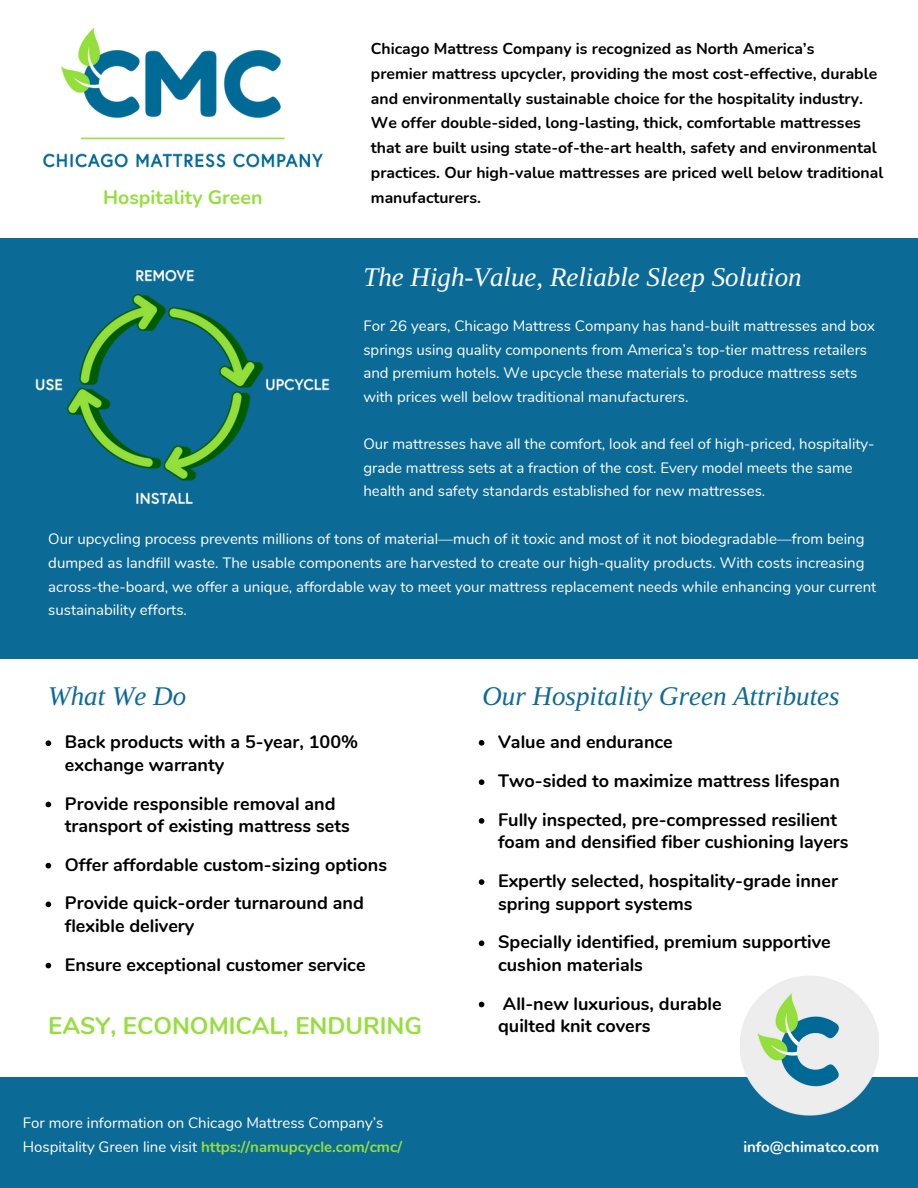
<style>
.page{position:relative;width:918px;height:1188px;background:#fff}
.page>*{position:absolute;margin:0;border:0;box-sizing:border-box;transform-origin:0 0}
.t1{font:italic 27px "Libra Serif Modern";color:#0c6a97}
.t2{font:italic 27px "Libra Serif Modern";color:#fff}
.t3{font:700 24px "Nunito";color:#94df3e}
.t4{font:700 19.5px "Nunito";color:#94df3c}
.t5{font:700 18px/38.7px "Nunito";color:#000}
.t6{font:700 15.75px/24.8px "Nunito";color:#000}
.t7{font:15px/23.7px "Nunito";color:#fff}
.t8{font:700 15px "Nunito";color:#fff}
.s1{font-weight:700;color:#94df3c}
</style>
<div class="page">
<div style="left:0;top:238px;width:918px;height:421px;background:#0c6a97"></div>
<div style="left:0;top:1077px;width:918px;height:111px;background:#0c6a97"></div>
<img style="left:43px;top:27px;width:280px;height:141px">
<img style="left:740px;top:976px;width:139px;height:140px">
<img style="left:35px;top:269px;width:295px;height:236px">
<svg style="left:479px;top:740px;width:5px;height:6px"></svg>
<svg style="left:479px;top:779px;width:5px;height:6px"></svg>
<svg style="left:479px;top:818px;width:5px;height:6px"></svg>
<svg style="left:479px;top:879px;width:5px;height:6px"></svg>
<svg style="left:479px;top:940px;width:5px;height:6px"></svg>
<svg style="left:479px;top:1002px;width:5px;height:5px"></svg>
<svg style="left:46px;top:740px;width:5px;height:6px"></svg>
<svg style="left:46px;top:802px;width:5px;height:5px"></svg>
<svg style="left:46px;top:863px;width:5px;height:5px"></svg>
<svg style="left:46px;top:902px;width:5px;height:5px"></svg>
<svg style="left:46px;top:963px;width:5px;height:5px"></svg>
<h3 class="t4" style="left:103px;top:184px;width:161px">Hospitality Green</h3>
<p class="t6" style="left:371px;top:37px;width:514px">Chicago Mattress Company is recognized as North America’s<br>premier mattress upcycler, providing the most cost-effective, durable and environmentally sustainable choice for the hospitality industry.<br>We offer double-sided, long-lasting, thick, comfortable mattresses that are built using state-of-the-art health, safety and environmental practices. Our high-value mattresses are priced well below traditional manufacturers.</p>
<h1 class="t2" style="left:363px;top:262px;width:440px">The High-Value, Reliable Sleep Solution</h1>
<p class="t7" style="left:363px;top:314px;width:513px">For 26 years, Chicago Mattress Company has hand-built mattresses and box springs using quality components from America’s top-tier mattress retailers and premium hotels. We upcycle these materials to produce mattress sets with prices well below traditional manufacturers.</p>
<p class="t7" style="left:363px;top:432px;width:513px">Our mattresses have all the comfort, look and feel of high-priced, hospitality&shy;grade mattress sets at a fraction of the cost. Every model meets the same health and safety standards established for new mattresses.</p>
<p class="t7" style="left:48px;top:528px;width:830px">Our upcycling process prevents millions of tons of material—much of it toxic and most of it not biodegradable—from being dumped as landfill waste. The usable components are harvested to create our high-quality products. With costs increasing across-the-board, we offer a unique, affordable way to meet your mattress replacement needs while enhancing your current sustainability efforts.</p>
<h1 class="t1" style="left:48px;top:681px;width:139px">What We Do</h1>
<p class="t5" style="left:65px;top:731px;width:295px;line-height:22.5px">Back products with a 5-year, 100% exchange warranty</p>
<p class="t5" style="left:65px;top:792px;width:286px;line-height:22.5px">Provide responsible removal and transport of existing mattress sets</p>
<p class="t5" style="left:65px;top:845px;width:324px">Offer affordable custom-sizing options<br>Provide quick-order turnaround and</p>
<p class="t5" style="left:65px;top:907px;width:302px">flexible delivery<br>Ensure exceptional customer service</p>
<h2 class="t3" style="left:48px;top:1010px;width:375px">EASY, ECONOMICAL, ENDURING</h2>
<p class="t7" style="left:23px;top:1111px;width:381px">For more information on Chicago Mattress Company’s<br>Hospitality Green line visit <span class="s1">https://namupcycle.com/cmc/</span></p>
<h1 class="t1" style="left:482px;top:681px;width:359px">Our Hospitality Green Attributes</h1>
<p class="t5" style="left:498px;top:722px;width:343px">Value and endurance<br>Two-sided to maximize mattress lifespan<br>Fully inspected, pre-compressed resilient</p>
<p class="t5" style="left:498px;top:823px;width:352px">foam and densified fiber cushioning layers<br>Expertly selected, hospitality-grade inner</p>
<p class="t5" style="left:498px;top:884px;width:334px">spring support systems<br>Specially identified, premium supportive</p>
<p class="t5" style="left:498px;top:946px;width:225px">cushion materials<br>All-new luxurious, durable</p>
<p class="t5" style="left:498px;top:1007px;width:154px">quilted knit covers</p>
<p class="t8" style="left:743px;top:1137px;width:137px">info@chimatco.com</p>
</div>
